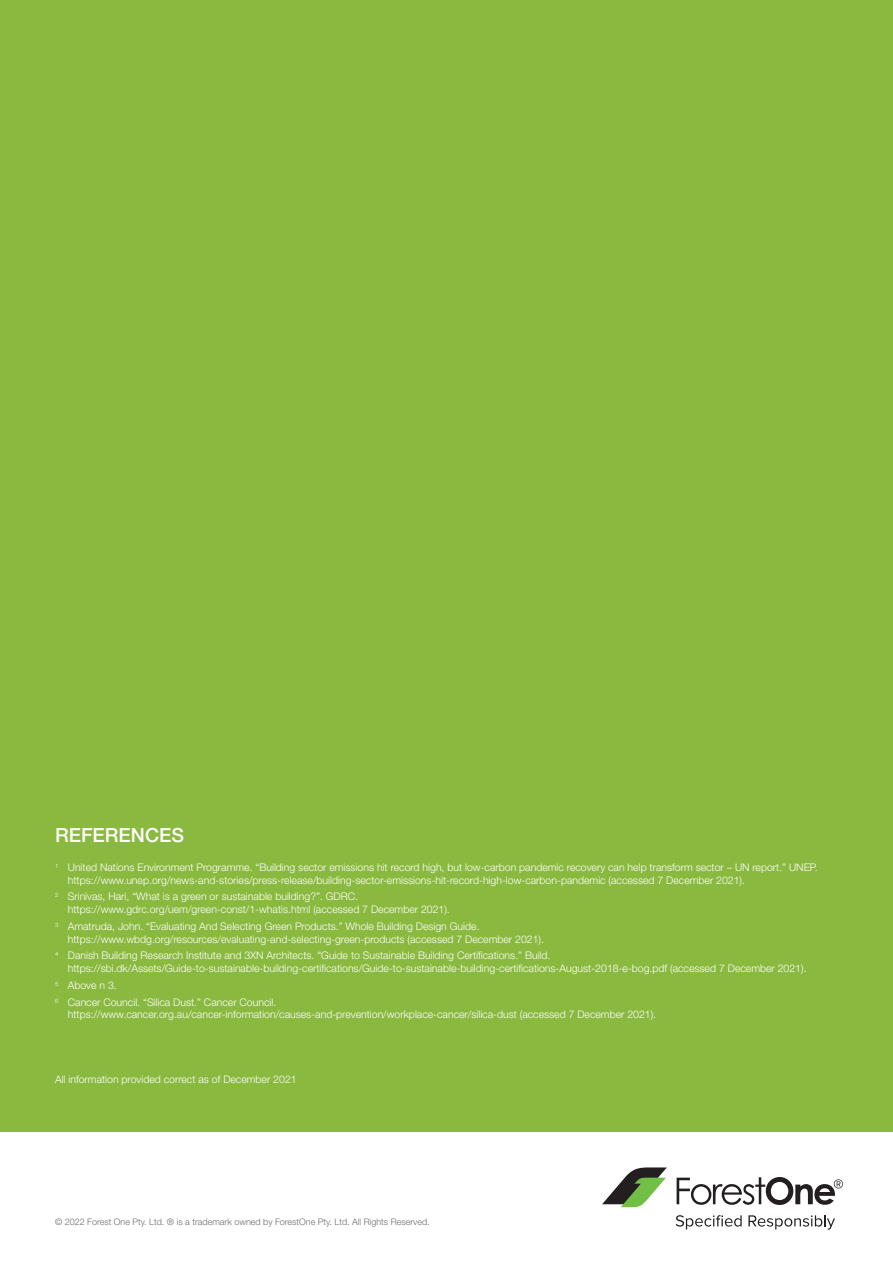
<style>
.page{position:relative;width:893px;height:1263px;background:#fff}
.page>*{position:absolute;margin:0;border:0;box-sizing:border-box;transform-origin:0 0}
.t1{font:500 19.5px "Helvetica Neue LT Std";color:#fff}
.t2{font:300 10.5px/12.6px "Helvetica Neue LT Std";color:#fff}
.t3{font:300 9px "Helvetica Neue LT Std";color:#6c6d70}
</style>
<div class="page">
<div style="left:0;top:0;width:893px;height:1131px;background:#8ab940"></div>
<svg style="left:676px;top:1215px;width:66px;height:14px"></svg>
<svg style="left:748px;top:1215px;width:87px;height:15px"></svg>
<svg style="left:677px;top:1177px;width:166px;height:28px"></svg>
<svg style="left:602px;top:1167px;width:65px;height:40px"></svg>
<h1 class="t1" style="left:55px;top:823px;width:130px">REFERENCES</h1>
<p class="t2" style="left:68px;top:861px;width:751px;text-indent:-13px"><sup>1</sup> United Nations Environment Programme. “Building sector emissions hit record high, but low-carbon pandemic recovery can help transform sector – UN report.” UNEP. https://www.unep.org/news-and-stories/press-release/building-sector-emissions-hit-record-high-low-carbon-pandemic (accessed 7 December 2021).</p>
<p class="t2" style="left:68px;top:890px;width:383px;text-indent:-13px"><sup>2</sup> Srinivas, Hari, “What is a green or sustainable building?”. GDRC. https://www.gdrc.org/uem/green-const/1-whatis.html (accessed 7 December 2021).</p>
<p class="t2" style="left:68px;top:920px;width:478px;text-indent:-13px"><sup>3</sup> Amatruda, John. “Evaluating And Selecting Green Products.” Whole Building Design Guide. https://www.wbdg.org/resources/evaluating-and-selecting-green-products (accessed 7 December 2021).</p>
<p class="t2" style="left:68px;top:949px;width:740px;text-indent:-13px"><sup>4</sup> Danish Building Research Institute and 3XN Architects. “Guide to Sustainable Building Certifications.” Build. https://sbi.dk/Assets/Guide-to-sustainable-building-certifications/Guide-to-sustainable-building-certifications-August-2018-e-bog.pdf (accessed 7 December 2021).</p>
<p class="t2" style="left:55px;top:976px;width:223px;line-height:16.8px"><sup>5</sup> Above n 3.<br><sup>6</sup> Cancer Council. “Silica Dust.” Cancer Council.</p>
<p class="t2" style="left:68px;top:1008px;width:590px">https://www.cancer.org.au/cancer-information/causes-and-prevention/workplace-cancer/silica-dust (accessed 7 December 2021).</p>
<p class="t2" style="left:55px;top:1073px;width:243px">All information provided correct as of December 2021</p>
<p class="t3" style="left:55px;top:1216px;width:376px">© 2022 Forest One Pty. Ltd. ® is a trademark owned by ForestOne Pty. Ltd. All Rights Reserved.</p>
</div>
